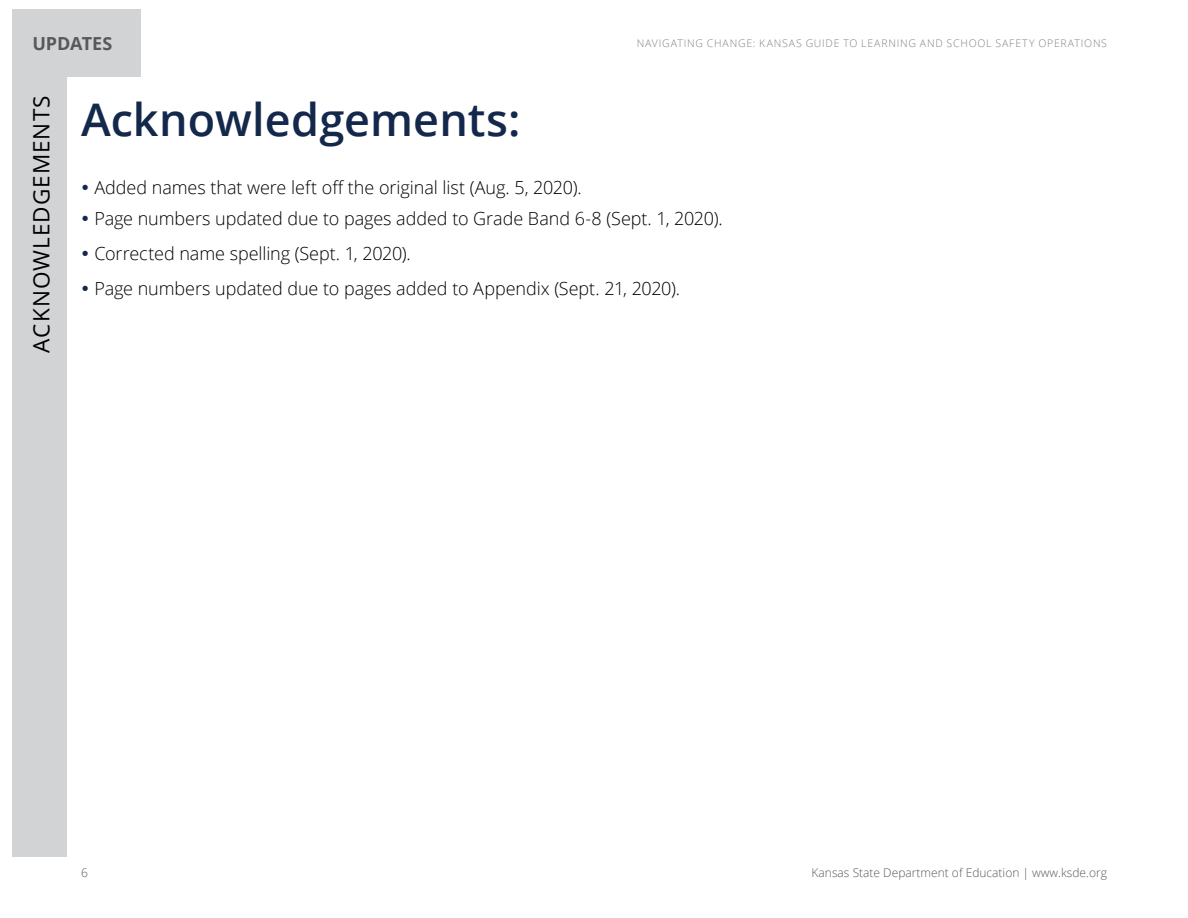
<style>
.page{position:relative;width:1188px;height:918px;background:#fff}
.page>*{position:absolute;margin:0;border:0;box-sizing:border-box;transform-origin:0 0}
.t1{font:600 45px "Open Sans";color:#13284b}
.t2{font:22.5px "Open Sans";color:#000}
.t3{font:300 18px "Open Sans";letter-spacing:-.005em;color:#000}
.t4{font:700 18px "Open Sans";letter-spacing:-.005em;color:#58595b}
.t5{font:300 12px "Open Sans";color:#58595b}
.t6{font:300 10.5px "Open Sans";letter-spacing:.07em;color:#808285}
</style>
<div class="page">
<div style="left:12px;top:62px;width:54px;height:795px;background:#d1d3d4"></div>
<div style="left:12px;top:9px;width:128px;height:67px;background:#d1d3d4"></div>
<p class="t4" style="left:32px;top:30px;width:81px">UPDATES</p>
<p class="t6" style="left:637px;top:36px;width:472px">NAVIGATING CHANGE: KANSAS GUIDE TO LEARNING AND SCHOOL SAFETY OPERATIONS</p>
<p class="t2" style="left:26px;top:353px;width:256px;rotate:-90deg">Acknowledgements</p>
<p class="t1" style="left:81px;top:88px;width:441px">Acknowledgements:</p>
<p class="t3" style="left:94px;top:175px;width:489px">Added names that were left off the original list (Aug. 5, 2020).</p>
<p class="t3" style="left:94px;top:206px;width:630px">Page numbers updated due to pages added to Grade Band 6-8 (Sept. 1, 2020).</p>
<p class="t3" style="left:94px;top:241px;width:318px">Corrected name spelling (Sept. 1, 2020).</p>
<p class="t3" style="left:94px;top:276px;width:587px">Page numbers updated due to pages added to Appendix (Sept. 21, 2020).</p>
<p class="t5" style="left:81px;top:865px;width:8px">6</p>
<p class="t5" style="left:812px;top:865px;width:297px">Kansas State Department of Education | www.ksde.org</p>
</div>
